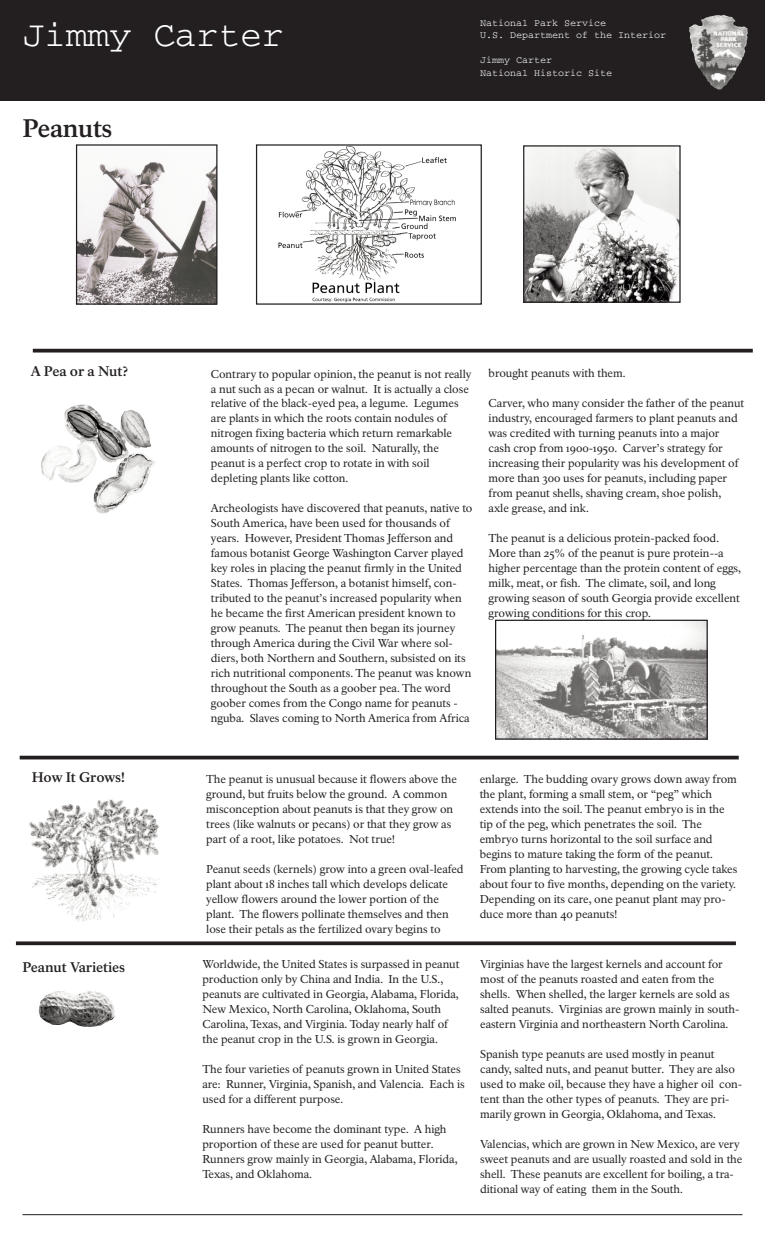
<style>
.page{position:relative;width:765px;height:1260px;background:#fff}
.page>*{position:absolute;margin:0;border:0;box-sizing:border-box;transform-origin:0 0}
.t1{font:36.25px "Courier";color:#fff}
.t2{font:700 25px "NPS Rawlinson OT Old";letter-spacing:-.02em;color:#231f20}
.t3{font:700 13.75px "NPS Rawlinson OT Old";letter-spacing:-.01em;color:#231f20}
.t4{font:11.25px/15px "NPS Rawlinson OT Old";letter-spacing:-.005em;color:#231f20}
.t5{font:10px/12.5px "Courier";color:#fff}
</style>
<div class="page">
<hr style="left:22px;top:1214px;width:720px;height:1px;background:#231f20">
<svg style="left:33px;top:349px;width:720px;height:4px;background:#3d393a"></svg>
<svg style="left:16px;top:941px;width:720px;height:4px;background:#3b3738"></svg>
<hr style="left:20px;top:756px;width:719px;height:3px;background:#231f20">
<div style="left:0;top:0;width:765px;height:101px;background:#231f20"></div>
<img style="left:689px;top:15px;width:53px;height:75px">
<img style="left:278px;top:146px;width:178px;height:157px">
<div style="left:256px;top:144px;width:226px;height:161px;border:1px solid #231f20"></div>
<img style="left:78px;top:161px;width:138px;height:142px">
<div style="left:76px;top:144px;width:142px;height:161px;border:1px solid #231f20"></div>
<img style="left:525px;top:147px;width:154px;height:154px">
<div style="left:523px;top:145px;width:158px;height:158px;border:1px solid #231f20"></div>
<img style="left:41px;top:404px;width:114px;height:110px">
<img style="left:497px;top:622px;width:209px;height:116px">
<div style="left:495px;top:620px;width:213px;height:120px;border:1px solid #231f20"></div>
<img style="left:29px;top:799px;width:130px;height:123px">
<img style="left:38px;top:991px;width:77px;height:36px">
<p class="t1" style="left:22px;top:23px;width:262px">Jimmy Carter</p>
<p class="t2" style="left:22px;top:119px;width:92px">Peanuts</p>
<p class="t5" style="left:480px;top:17px;width:188px">National Park Service<br>U.S. Department of the Interior</p>
<p class="t5" style="left:480px;top:54px;width:134px">Jimmy Carter<br>National Historic Site</p>
<p class="t3" style="left:31px;top:367px;width:99px">A Pea or a Nut?</p>
<p class="t4" style="left:211px;top:367px;width:262px">Contrary to popular opinion, the peanut is not really</p>
<p class="t4" style="left:211px;top:382px;width:260px">a nut such as a pecan or walnut. It is actually a close relative of the black eyed pea, a legume. Legumes are plants in which the roots contain nodules of nitrogen fixing bacteria which return remarkable amounts of nitrogen to the soil. Naturally, the peanut is a perfect crop to rotate in with soil depleting plants like cotton.</p>
<p class="t4" style="left:211px;top:502px;width:263px">Archeologists have discovered that peanuts, native to</p>
<p class="t4" style="left:211px;top:517px;width:262px">South America, have been used for thousands of years. However, President Thomas Jefferson and famous botanist George Washington Carver played key roles in placing the peanut firmly in the United States. Thomas Jefferson, a botanist himself, con tributed to the peanut’s increased popularity when he became the first American president known to grow peanuts. The peanut then began its journey through America during the Civil War where sol diers, both Northern and Southern, subsisted on its rich nutritional components. The peanut was known throughout the South as a goober pea. The word goober comes from the Congo name for peanuts nguba. Slaves coming to North America from Africa</p>
<p class="t4" style="left:489px;top:367px;width:139px">brought peanuts with them.</p>
<p class="t4" style="left:489px;top:397px;width:257px">Carver, who many consider the father of the peanut industry, encouraged farmers to plant peanuts and was credited with turning peanuts into a major<br>cash crop from 1900 1950. Carver’s strategy for increasing their popularity was his development of more than 300 uses for peanuts, including paper from peanut shells, shaving cream, shoe polish, axle grease, and ink.</p>
<p class="t4" style="left:489px;top:532px;width:254px">The peanut is a delicious protein packed food.<br>More than 25% of the peanut is pure protein a higher percentage than the protein content of eggs, milk, meat, or fish. The climate, soil, and long growing season of south Georgia provide excellent growing conditions for this crop.</p>
<p class="t3" style="left:32px;top:772px;width:95px">How t Grows!</p>
<p class="t4" style="left:206px;top:773px;width:252px">The peanut is unusual because it flowers above the</p>
<p class="t4" style="left:206px;top:788px;width:248px">ground, but fruits below the ground. A common misconception about peanuts is that they grow on trees (like walnuts or pecans) or that they grow as part of a root, like potatoes. Not true!</p>
<p class="t4" style="left:206px;top:863px;width:259px">Peanut seeds (kernels) grow into a green oval leafed plant about 18 inches tall which develops delicate yellow flowers around the lower portion of the plant. The flowers pollinate themselves and then</p>
<p class="t4" style="left:206px;top:923px;width:236px">lose their petals as the fertilized ovary begins to</p>
<p class="t3" style="left:22px;top:962px;width:104px">Peanut Varieties</p>
<p class="t4" style="left:203px;top:958px;width:258px">Worldwide, the United States is surpassed in peanut</p>
<p class="t4" style="left:202px;top:973px;width:258px">production only by China and India. In the U.S., peanuts are cultivated in Georgia, Alabama, Florida, New Mexico, North Carolina, Oklahoma, South Carolina, Texas, and Virginia. Today nearly half of the peanut crop in the U.S. is grown in Georgia.</p>
<p class="t4" style="left:203px;top:1063px;width:264px">The four varieties of peanuts grown in United States are: Runner, Virginia, Spanish, and Valencia. Each is used for a different purpose.</p>
<p class="t4" style="left:203px;top:1123px;width:257px">Runners have become the dominant type. A high proportion of these are used for peanut butter.<br>Runners grow mainly in Georgia, Alabama, Florida, Texas, and Oklahoma.</p>
<p class="t4" style="left:480px;top:773px;width:259px">enlarge. The budding ovary grows down away from the plant, forming a small stem, or “peg” which extends into the soil. The peanut embryo is in the tip of the peg, which penetrates the soil. The embryo turns horizontal to the soil surface and begins to mature taking the form of the peanut.<br>From planting to harvesting, the growing cycle takes about four to five months, depending on the variety.<br>Depending on its care, one peanut plant may pro duce more than 40 peanuts!</p>
<p class="t4" style="left:480px;top:958px;width:257px">Virginias have the largest kernels and account for most of the peanuts roasted and eaten from the shells. When shelled, the larger kernels are sold as salted peanuts. Virginias are grown mainly in south eastern Virginia and northeastern North Carolina.</p>
<p class="t4" style="left:480px;top:1048px;width:259px">Spanish type peanuts are used mostly in peanut candy, salted nuts, and peanut butter. They are also used to make oil, because they have a higher oil con tent than the other types of peanuts. They are pri marily grown in Georgia, Oklahoma, and Texas.</p>
<p class="t4" style="left:480px;top:1138px;width:264px">Valencias, which are grown in New Mexico, are very sweet peanuts and are usually roasted and sold in the shell. These peanuts are excellent for boiling, a tra ditional way of eating them in the South.</p>
</div>
